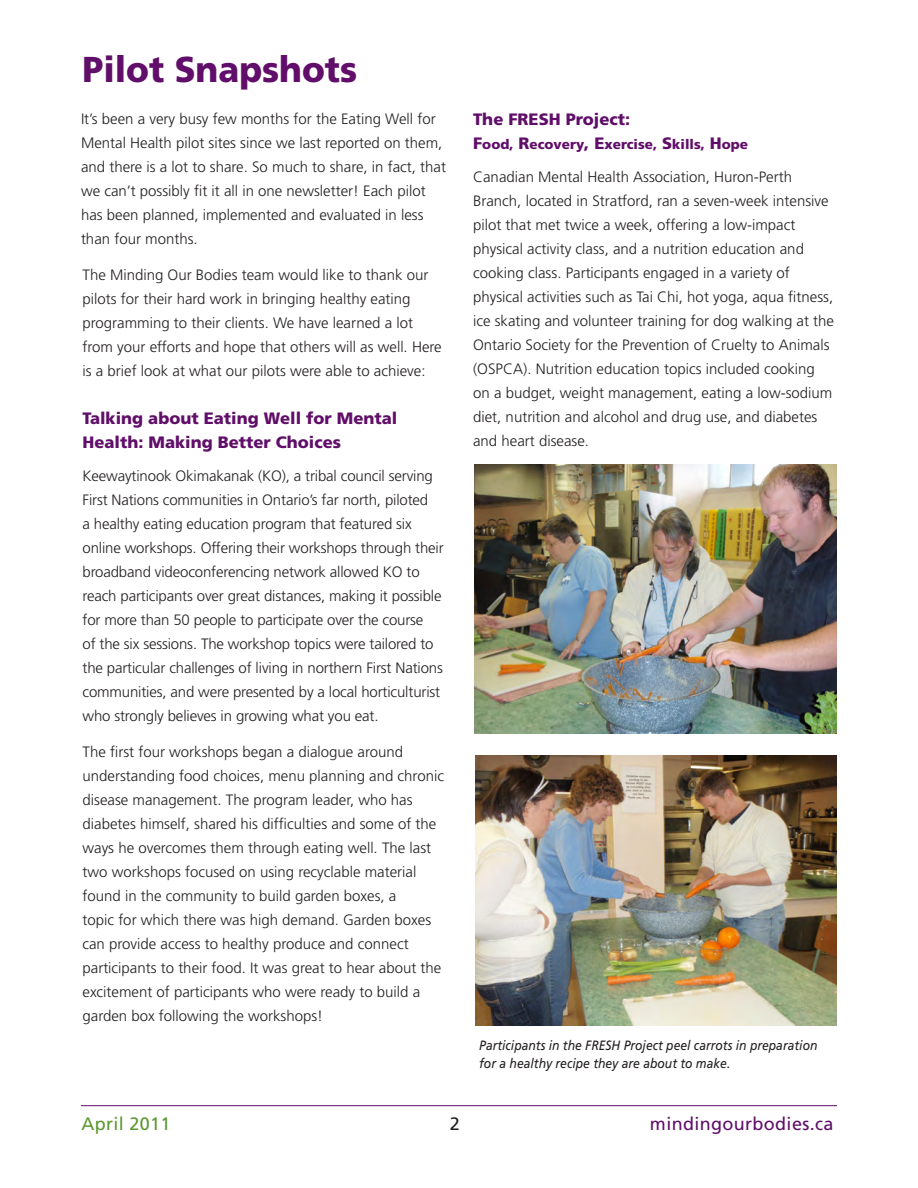
<style>
.page{position:relative;width:918px;height:1188px;background:#fff}
.page>*{position:absolute;margin:0;border:0;box-sizing:border-box;transform-origin:0 0}
.t1{font:900 36px "Frutiger";color:#600e69;scale:.95 1}
.t2{font:18px "Frutiger";letter-spacing:.02em;color:#600e69}
.t3{font:18px "Frutiger";letter-spacing:.02em;color:#5c9731}
.t4{font:18px "Frutiger";color:#231f20}
.Text{font:900 16.5px/24px "Frutiger";color:#600e69}
.Text-2{font:300 15px/24px "Frutiger";color:#231f20}
.t5{font:italic 13.5px/18px "Frutiger";color:#231f20;scale:.9 1}
.Text-3{font:900 13.5px "Frutiger";color:#600e69}
.s1{font-size:16.5px}
</style>
<div class="page">
<hr style="left:81px;top:1105px;width:756px;height:1px;background:#600e69">
<img style="left:474px;top:465px;width:363px;height:268px">
<img style="left:476px;top:756px;width:361px;height:270px">
<p class="t1" style="left:82px;top:48px;width:291px">Pilot Snapshots</p>
<p class="Text-2" style="left:81px;top:107px;width:367px">It’s been a very busy few months for the Eating Well for Mental Health pilot sites since we last reported on them, and there is a lot to share. So much to share, in fact, that we can’t possibly fit it all in one newsletter! Each pilot has been planned, implemented and evaluated in less than four months.</p>
<p class="Text-2" style="left:82px;top:263px;width:361px">The Minding Our Bodies team would like to thank our pilots for their hard work in bringing healthy eating programming to their clients. We have learned a lot from your efforts and hope that others will as well. Here is a brief look at what our pilots were able to achieve:</p>
<p class="Text" style="left:82px;top:406px;width:316px">Talking about Eating Well for Mental<br>Health: Making Better Choices</p>
<p class="Text-2" style="left:82px;top:464px;width:363px">Keewaytinook Okimakanak (KO), a tribal council serving First Nations communities in Ontario’s far north, piloted<br>a healthy eating education program that featured six online workshops. Offering their workshops through their broadband videoconferencing network allowed KO to reach participants over great distances, making it possible for more than 50 people to participate over the course<br>of the six sessions. The workshop topics were tailored to the particular challenges of living in northern First Nations communities, and were presented by a local horticulturist who strongly believes in growing what you eat.</p>
<p class="Text-2" style="left:82px;top:740px;width:363px">The first four workshops began a dialogue around understanding food choices, menu planning and chronic disease management. The program leader, who has diabetes himself, shared his difficulties and some of the ways he overcomes them through eating well. The last two workshops focused on using recyclable material found in the community to build garden boxes, a<br>topic for which there was high demand. Garden boxes can provide access to healthy produce and connect participants to their food. It was great to hear about the excitement of participants who were ready to build a garden box following the workshops!</p>
<p class="Text" style="left:473px;top:107px;width:158px">The FRESH Project:</p>
<p class="Text-3" style="left:473px;top:136px;width:277px"><span class="s1">F</span>ood, <span class="s1">R</span>ecovery<span class="s1">, E</span>xercise, <span class="s1">S</span>kills, <span class="s1">H</span>ope</p>
<p class="Text-2" style="left:473px;top:165px;width:362px">Canadian Mental Health Association, Huron-Perth Branch, located in Stratford, ran a seven-week intensive pilot that met twice a week, offering a low-impact physical activity class, and a nutrition education and cooking class. Participants engaged in a variety of physical activities such as Tai Chi, hot yoga, aqua fitness, ice skating and volunteer training for dog walking at the Ontario Society for the Prevention of Cruelty to Animals (OSPCA). Nutrition education topics included cooking on a budget, weight management, eating a low-sodium diet, nutrition and alcohol and drug use, and diabetes and heart disease.</p>
<p class="t5" style="left:479px;top:1036px;width:377px">Participants in the FRESH Project peel carrots in preparation for a healthy recipe they are about to make.</p>
<p class="t3" style="left:81px;top:1113px;width:91px">April 2011</p>
<p class="t4" style="left:450px;top:1113px;width:12px">2</p>
<p class="t2" style="left:650px;top:1113px;width:185px">mindingourbodies.ca</p>
</div>
